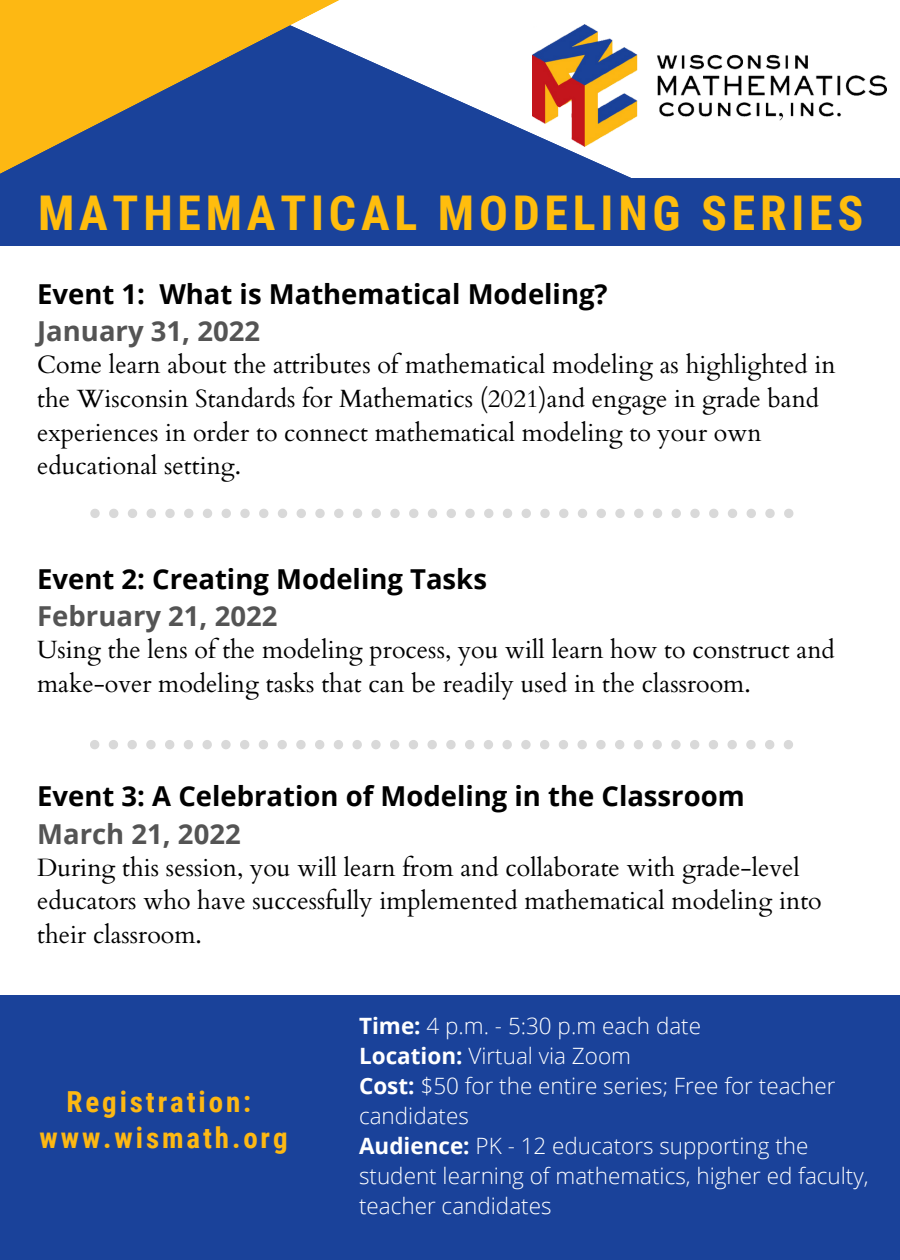
<style>
.page{position:relative;width:900px;height:1260px;background:#1a429a}
.page>*{position:absolute;margin:0;border:0;box-sizing:border-box;transform-origin:0 0}
.t1{font:700 48px "Roboto Condensed";letter-spacing:.1em;color:#ffbd0d}
.t2{font:700 29px "Roboto Condensed";letter-spacing:.1em;color:#fdb813}
.t3{font:700 27.5px "Open Sans";color:#000}
.t4{font:700 27.5px "Open Sans";color:#545454}
.t5{font:25px/33.8px "Cardo";color:#000}
.t6{font:300 22.5px/30px "Open Sans";color:#fff}
.s1{font-weight:700}
</style>
<div class="page">
<svg style="left:0;top:0;width:810px;height:178px"></svg>
<img style="left:532px;top:25px;width:354px;height:122px">
<div style="left:0;top:228px;width:900px;height:767px;background:#fff"></div>
<div style="left:0;top:179px;width:900px;height:67px;background:#1a429a"></div>
<svg style="left:90px;top:509px;width:703px;height:9px"></svg>
<svg style="left:90px;top:740px;width:703px;height:9px"></svg>
<p class="t1" style="left:38px;top:185px;width:827px">MATHEMATICAL MODELING SERIES</p>
<p class="t3" style="left:37px;top:274px;width:572px">Event 1: What is Mathematical Modeling?</p>
<p class="t4" style="left:37px;top:312px;width:224px">January 31, 2022</p>
<p class="t5" style="left:37px;top:348px;width:800px">Come learn about the attributes of mathematical modeling as highlighted in the Wisconsin Standards for Mathematics (2021)and engage in grade band experiences in order to connect mathematical modeling to your own educational setting.</p>
<p class="t3" style="left:37px;top:559px;width:451px">Event 2: Creating Modeling Tasks</p>
<p class="t4" style="left:37px;top:597px;width:242px">February 21, 2022</p>
<p class="t5" style="left:37px;top:633px;width:799px">Using the lens of the modeling process, you will learn how to construct and make-over modeling tasks that can be readily used in the classroom.</p>
<p class="t3" style="left:37px;top:777px;width:709px">Event 3: A Celebration of Modeling in the Classroom</p>
<p class="t4" style="left:37px;top:814px;width:205px">March 21, 2022</p>
<p class="t5" style="left:37px;top:851px;width:786px">During this session, you will learn from and collaborate with grade-level educators who have successfully implemented mathematical modeling into their classroom.</p>
<p class="t2" style="left:67px;top:1085px;width:186px">Registration:</p>
<p class="t2" style="left:40px;top:1121px;width:250px">www.wismath.org</p>
<p class="t6" style="left:359px;top:1010px;width:344px"><span class="s1">Time:</span> 4 p.m. - 5:30 p.m each date</p>
<p class="t6" style="left:359px;top:1040px;width:274px"><span class="s1">Location:</span> Virtual via Zoom</p>
<p class="t6" style="left:359px;top:1070px;width:478px"><span class="s1">Cost:</span> $50 for the entire series; Free for teacher candidates</p>
<p class="t6" style="left:359px;top:1130px;width:511px"><span class="s1">Audience:</span> PK - 12 educators supporting the student learning of mathematics, higher ed faculty, teacher candidates</p>
</div>
